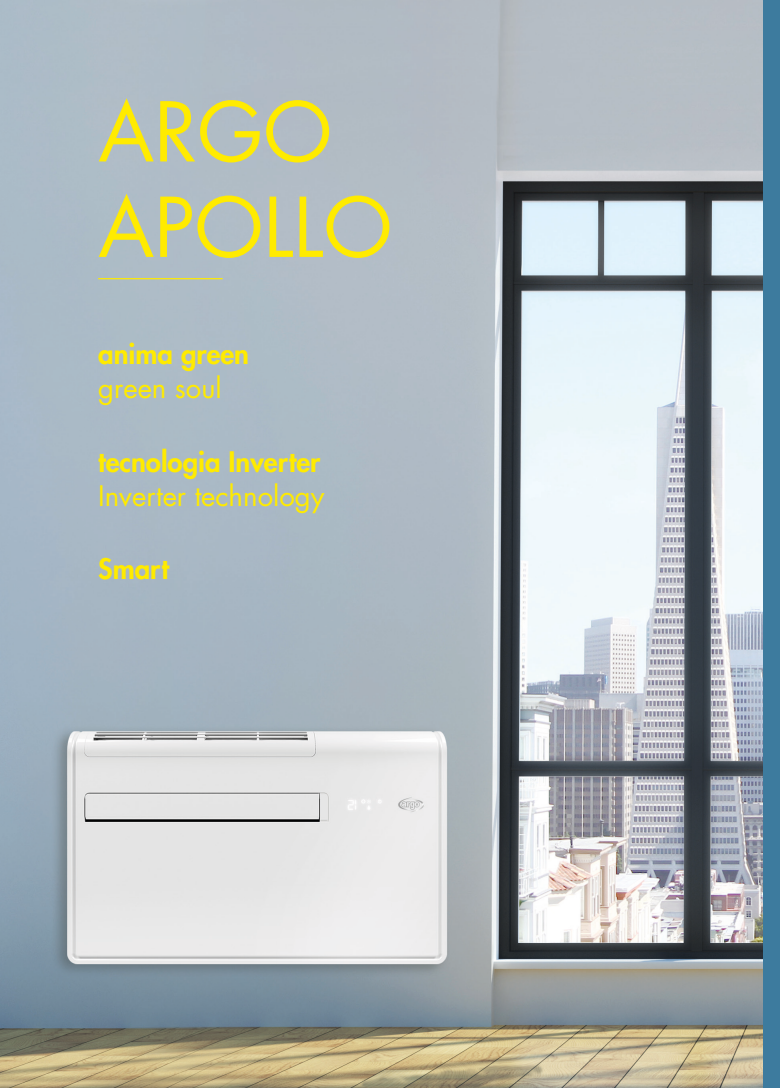
<style>
.page{position:relative;width:780px;height:1088px;background:#fff}
.page>*{position:absolute;margin:0;border:0;box-sizing:border-box;transform-origin:0 0}
.t1{font:80px "Futura LT";color:#ffeb00}
.t2{font:800 27.5px "Futura LT";color:#ffeb00}
.t3{font:27.5px "Futura LT";color:#ffeb00}
</style>
<div class="page">
<div style="left:762px;top:0;width:18px;height:1088px;background:#3d7b9e"></div>
<img style="left:0;top:0;width:762px;height:1088px">
<hr style="left:98px;top:278px;width:125px;height:1px;background:#ffeb00">
<p class="t1" style="left:98px;top:81px;width:235px">ARGO</p>
<p class="t1" style="left:98px;top:176px;width:296px">APOLLO</p>
<p class="t2" style="left:98px;top:335px;width:152px">anima green</p>
<p class="t3" style="left:98px;top:370px;width:125px">green soul</p>
<p class="t2" style="left:98px;top:443px;width:223px">tecnologia Inverter</p>
<p class="t3" style="left:98px;top:478px;width:228px">Inverter technology</p>
<p class="t2" style="left:98px;top:551px;width:72px">Smart</p>
</div>
